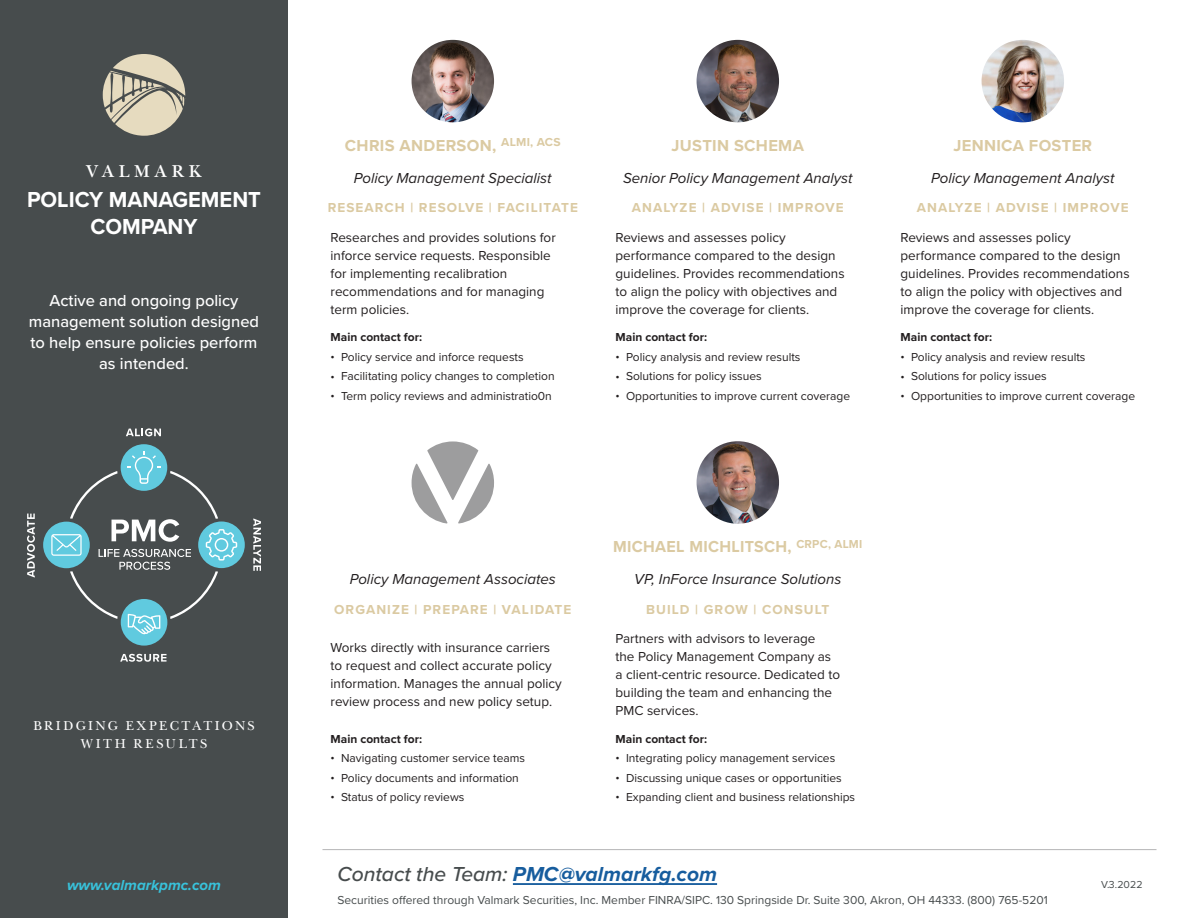
<style>
.page{position:relative;width:1188px;height:918px;background:#fff}
.page>*{position:absolute;margin:0;border:0;box-sizing:border-box;transform-origin:0 0}
.t1{font:700 22.5px/27px "Proxima Nova";color:#fff;text-align:center}
.t2{font:italic 700 21px "Proxima Nova";color:#175d9e}
.t3{font:600 18px "New Baskerville";letter-spacing:.26em;color:#fff}
.t4{font:500 16.5px/21px "Proxima Nova";color:#fff;text-align:center}
.Name{font:700 16.5px "Proxima Nova";letter-spacing:.02em;color:#dbcaa2}
.Description{font:700 16.5px "Proxima Nova";letter-spacing:.02em;color:#dbcaa2}
.Description-2{font:italic 15px "Proxima Nova";color:#231f20}
.t5{font:italic 700 15px "Proxima Nova";color:#38c2db}
.Description-3{font:13.5px/18px "Proxima Nova";color:#231f20}
.Traits{font:700 13.5px "Proxima Nova";letter-spacing:.08em;color:#dbcaa2}
.t6{font:13.5px/18px "New Baskerville";letter-spacing:.18em;color:#fff;text-align:center}
.Bullet_List{font:12px "Proxima Nova";color:#231f20}
.t7{font:12px "Proxima Nova";color:#474c4d}
.Bullet_List-2{font:700 12px "Proxima Nova";color:#231f20}
.Bullet_List-3{font:10.5px "Proxima Nova";color:#484d4e}
.s1{font-weight:500;color:#474c4d}
</style>
<div class="page">
<div style="left:0;top:0;width:288px;height:918px;background:#474c4d"></div>
<svg style="left:103px;top:54px;width:82px;height:82px"></svg>
<hr style="left:322px;top:849px;width:834px;height:1px;background:#bdbdbe">
<hr style="left:513px;top:883px;width:204px;height:2px;background:#175d9e">
<svg style="left:412px;top:441px;width:82px;height:83px"></svg>
<img style="left:697px;top:441px;width:82px;height:83px;border-radius:41px">
<img style="left:412px;top:40px;width:82px;height:82px;border-radius:41px">
<img style="left:697px;top:40px;width:82px;height:82px;border-radius:41px">
<img style="left:982px;top:40px;width:82px;height:82px;border-radius:41px">
<div style="left:121px;top:599px;width:46px;height:47px;background:#60cadf;border-radius:50%"></div>
<div style="left:198px;top:521px;width:47px;height:47px;background:#60cadf;border-radius:50%"></div>
<div style="left:43px;top:522px;width:47px;height:46px;background:#60cadf;border-radius:50%"></div>
<div style="left:121px;top:444px;width:46px;height:47px;background:#60cadf;border-radius:50%"></div>
<svg style="left:51px;top:451px;width:186px;height:183px"></svg>
<svg style="left:126px;top:428px;width:35px;height:8px"></svg>
<svg style="left:253px;top:518px;width:8px;height:53px"></svg>
<svg style="left:27px;top:514px;width:8px;height:64px"></svg>
<svg style="left:120px;top:654px;width:47px;height:8px"></svg>
<p class="t3" style="left:86px;top:161px;width:117px">VALMARK</p>
<p class="t1" style="left:27px;top:186px;width:235px">POLICY MANAGEMENT<br>COMPANY</p>
<p class="t4" style="left:29px;top:290px;width:232px">Active and ongoing policy management solution designed to help ensure policies perform as intended.</p>
<p class="t6" style="left:33px;top:716px;width:223px">BRIDGING EXPECTATIONS<br>WITH RESULTS</p>
<p class="Name" style="left:345px;top:133px;width:217px">CHRIS ANDERSON, <sup>ALMI,</sup> <sup>ACS</sup></p>
<p class="Description" style="left:672px;top:133px;width:134px">JUSTIN SCHEMA</p>
<p class="Name" style="left:953px;top:133px;width:140px">JENNICA FOSTER</p>
<p class="Description-2" style="left:354px;top:167px;width:199px">Policy Management Specialist</p>
<p class="Description-2" style="left:623px;top:167px;width:231px">Senior Policy Management Analyst</p>
<p class="Description-2" style="left:931px;top:167px;width:185px">Policy Management Analyst</p>
<p class="Traits" style="left:328px;top:198px;width:252px">RESEARCH | RESOLVE | FACILITATE</p>
<p class="Traits" style="left:632px;top:198px;width:213px">ANALYZE | ADVISE | IMPROVE</p>
<p class="Traits" style="left:917px;top:198px;width:213px">ANALYZE | ADVISE | IMPROVE</p>
<p class="Description-3" style="left:331px;top:228px;width:227px">Researches and provides solutions for inforce service requests. Responsible for implementing recalibration recommendations and for managing term policies.</p>
<p class="Description-3" style="left:616px;top:228px;width:231px">Reviews and assesses policy performance compared to the design guidelines. Provides recommendations to align the policy with objectives and improve the coverage for clients.</p>
<p class="Description-3" style="left:901px;top:228px;width:231px">Reviews and assesses policy performance compared to the design guidelines. Provides recommendations to align the policy with objectives and improve the coverage for clients.</p>
<p class="Bullet_List-2" style="left:331px;top:328px;width:93px">Main contact for:</p>
<p class="Bullet_List" style="left:331px;top:348px;width:195px">• Policy service and inforce requests</p>
<p class="Bullet_List" style="left:331px;top:367px;width:226px">• Facilitating policy changes to completion</p>
<p class="Bullet_List" style="left:331px;top:387px;width:223px">• Term policy reviews and administratio0n</p>
<p class="Bullet_List-2" style="left:616px;top:328px;width:93px">Main contact for:</p>
<p class="Bullet_List" style="left:616px;top:348px;width:186px">• Policy analysis and review results</p>
<p class="Bullet_List" style="left:616px;top:367px;width:148px">• Solutions for policy issues</p>
<p class="Bullet_List" style="left:616px;top:387px;width:236px">• Opportunities to improve current coverage</p>
<p class="Bullet_List-2" style="left:901px;top:328px;width:93px">Main contact for:</p>
<p class="Bullet_List" style="left:901px;top:348px;width:186px">• Policy analysis and review results</p>
<p class="Bullet_List" style="left:901px;top:367px;width:148px">• Solutions for policy issues</p>
<p class="Bullet_List" style="left:901px;top:387px;width:236px">• Opportunities to improve current coverage</p>
<p class="Name" style="left:613px;top:534px;width:251px">MICHAEL MICHLITSCH, <sup>CRPC,</sup> <sup>ALMI</sup></p>
<p class="Description-2" style="left:350px;top:568px;width:208px">Policy Management Associates</p>
<p class="Description-2" style="left:634px;top:568px;width:209px">VP, InForce Insurance Solutions</p>
<p class="Traits" style="left:334px;top:599px;width:239px">ORGANIZE | PREPARE | VALIDATE</p>
<p class="Traits" style="left:646px;top:599px;width:185px">BUILD | GROW | CONSULT</p>
<p class="Description-3" style="left:331px;top:638px;width:233px">Works directly with insurance carriers to request and collect accurate policy information. Manages the annual policy review process and new policy setup.</p>
<p class="Description-3" style="left:616px;top:629px;width:226px">Partners with advisors to leverage<br>the Policy Management Company as a client-centric resource. Dedicated to building the team and enhancing the<br>PMC services.</p>
<p class="Bullet_List-2" style="left:331px;top:730px;width:93px">Main contact for:</p>
<p class="Bullet_List" style="left:331px;top:749px;width:196px">• Navigating customer service teams</p>
<p class="Bullet_List" style="left:331px;top:769px;width:190px">• Policy documents and information</p>
<p class="Bullet_List" style="left:331px;top:788px;width:135px">• Status of policy reviews</p>
<p class="Bullet_List-2" style="left:616px;top:730px;width:93px">Main contact for:</p>
<p class="Bullet_List" style="left:616px;top:749px;width:221px">• Integrating policy management services</p>
<p class="Bullet_List" style="left:616px;top:769px;width:228px">• Discussing unique cases or opportunities</p>
<p class="Bullet_List" style="left:616px;top:788px;width:241px">• Expanding client and business relationships</p>
<p class="t2" style="left:337px;top:858px;width:381px"><span class="s1">Contact the Team:</span> PMC@valmarkfg.com</p>
<p class="t7" style="left:338px;top:891px;width:712px">Securities offered through Valmark Securities, Inc. Member FINRA/SIPC. 130 Springside Dr. Suite 300, Akron, OH 44333. (800) 765-5201</p>
<p class="t5" style="left:67px;top:874px;width:155px">www.valmarkpmc.com</p>
<p class="Bullet_List-3" style="left:1101px;top:877px;width:43px">V.3.2022</p>
</div>
